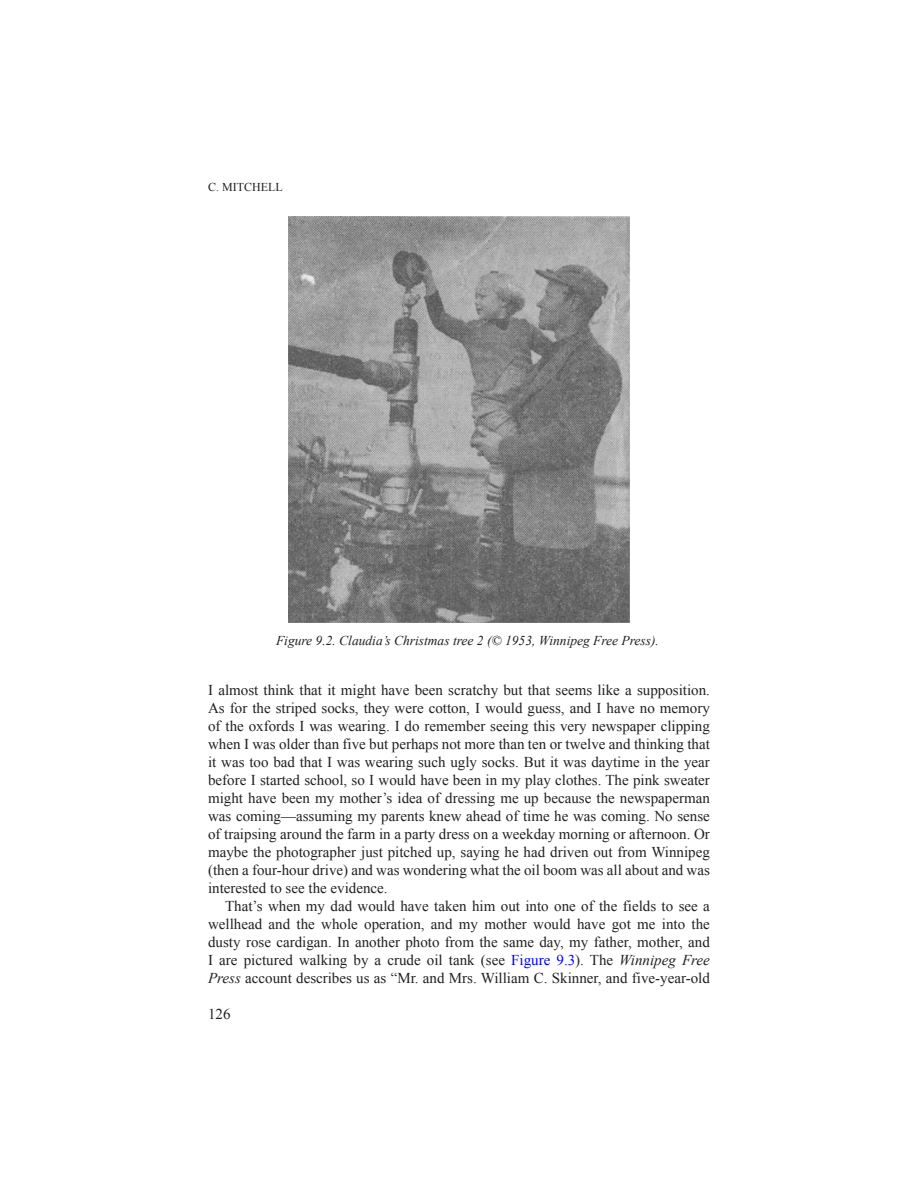
<style>
.page{position:relative;width:918px;height:1188px;background:#fff}
.page>*{position:absolute;margin:0;border:0;box-sizing:border-box;transform-origin:0 0}
.t1{font:15px/18px "Times New Roman";color:#231f20;text-align:justify}
.t2{font:italic 13.5px "Times New Roman";color:#231f20}
.t3{font:12px "Times New Roman";color:#231f20}
.s1{color:#00f}
.s2{font-style:italic}
</style>
<div class="page">
<img style="left:289px;top:216px;width:340px;height:406px">
<p class="t3" style="left:208px;top:181px;width:76px">C. MITCHELL</p>
<p class="t2" style="left:276px;top:633px;width:385px">Figure 9.2. Claudia’s Christmas tree 2 (© 1953, Winnipeg Free Press).</p>
<p class="t1" style="left:208px;top:681px;width:503px">I almost think that it might have been scratchy but that seems like a supposition.<br>As for the striped socks, they were cotton, I would guess, and I have no memory of the oxfords I was wearing. I do remember seeing this very newspaper clipping when I was older than five but perhaps not more than ten or twelve and thinking that it was too bad that I was wearing such ugly socks. But it was daytime in the year before I started school, so I would have been in my play clothes. The pink sweater might have been my mother’s idea of dressing me up because the newspaperman was coming—assuming my parents knew ahead of time he was coming. No sense of traipsing around the farm in a party dress on a weekday morning or afternoon. Or maybe the photographer just pitched up, saying he had driven out from Winnipeg (then a four-hour drive) and was wondering what the oil boom was all about and was interested to see the evidence.</p>
<p class="t1" style="left:208px;top:897px;width:503px;text-indent:17px">That’s when my dad would have taken him out into one of the fields to see a wellhead and the whole operation, and my mother would have got me into the dusty rose cardigan. In another photo from the same day, my father, mother, and I are pictured walking by a crude oil tank (see <span class="s1">Figure 9.3</span>). The <span class="s2">Winnipeg Free Press</span> account describes us as “Mr. and Mrs. William C. Skinner, and five-year-old</p>
<p class="t1" style="left:208px;top:1005px;width:24px">126</p>
</div>
